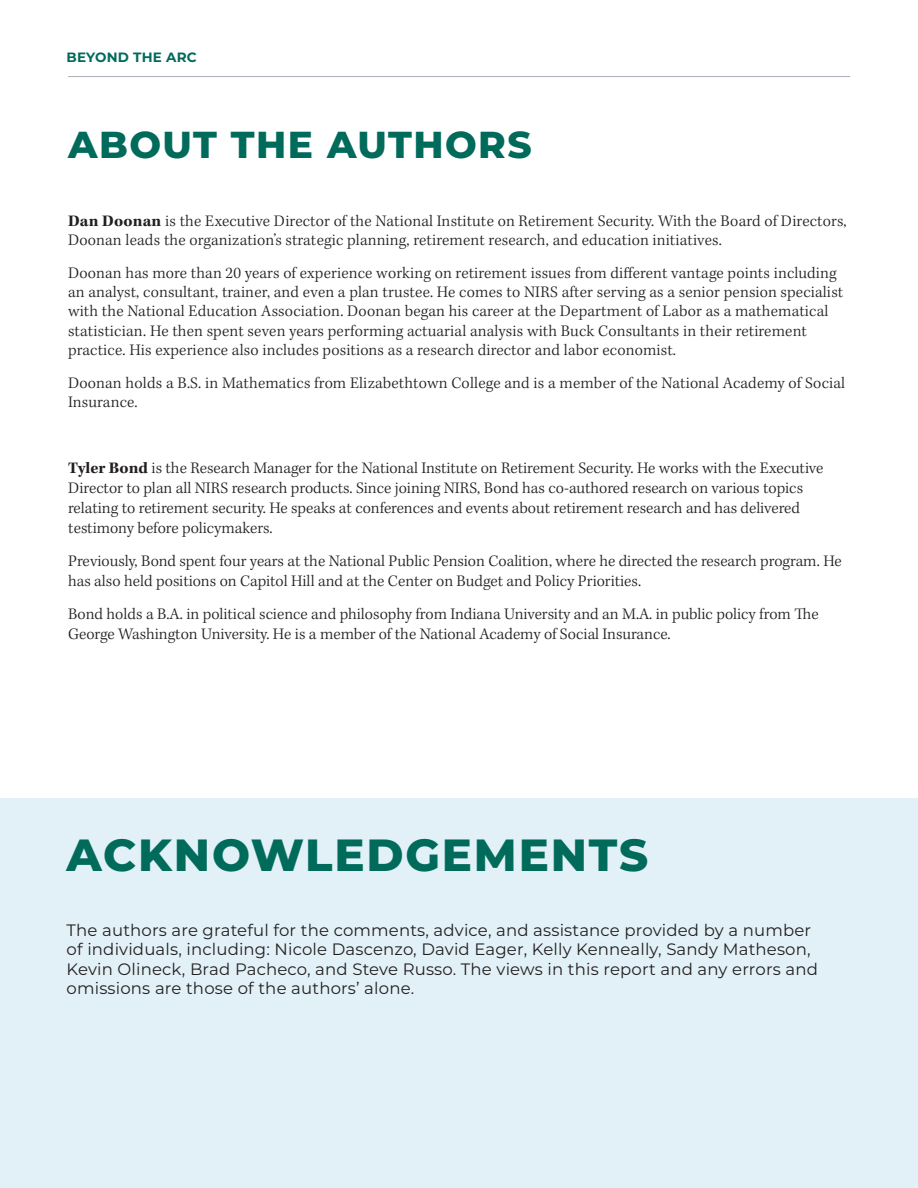
<style>
.page{position:relative;width:918px;height:1188px;background:#fff}
.page>*{position:absolute;margin:0;border:0;box-sizing:border-box;transform-origin:0 0}
.t1{font:800 45px "Montserrat";letter-spacing:.04em;color:#006a5b}
.t2{font:800 37.5px "Montserrat";letter-spacing:.04em;color:#006a5b}
.Paragraph_Style_2{font:300 16.5px/19.2px "Kepler Std";letter-spacing:.005em;color:#231f20}
.Paragraph_Style_2-2{font:16.5px/19.2px "Montserrat";letter-spacing:.01em;color:#231f20}
.t3{font:700 13.5px "Montserrat";letter-spacing:.015em;color:#006a5b}
.s1{font-weight:700}
</style>
<div class="page">
<hr style="left:68px;top:76px;width:782px;height:1px;background:#aaafb5">
<div style="left:0;top:798px;width:918px;height:390px;background:#e2f1f7"></div>
<p class="t3" style="left:67px;top:48px;width:132px">BEYOND THE ARC</p>
<h1 class="t2" style="left:68px;top:117px;width:465px">ABOUT THE AUTHORS</h1>
<p class="Paragraph_Style_2" style="left:68px;top:212px;width:780px"><span class="s1">Dan Doonan</span> is the Executive Director of the National Institute on Retirement Security. With the Board of Directors,<br>Doonan leads the organization’s strategic planning, retirement research, and education initiatives.</p>
<p class="Paragraph_Style_2" style="left:68px;top:264px;width:777px">Doonan has more than 20 years of experience working on retirement issues from different vantage points including an analyst, consultant, trainer, and even a plan trustee. He comes to NIRS after serving as a senior pension specialist with the National Education Association. Doonan began his career at the Department of Labor as a mathematical statistician. He then spent seven years performing actuarial analysis with Buck Consultants in their retirement practice. His experience also includes positions as a research director and labor economist.</p>
<p class="Paragraph_Style_2" style="left:68px;top:374px;width:779px">Doonan holds a B.S. in Mathematics from Elizabethtown College and is a member of the National Academy of Social<br>Insurance.</p>
<p class="Paragraph_Style_2" style="left:68px;top:459px;width:757px;line-height:19.8px"><span class="s1">Tyler Bond</span> is the Research Manager for the National Institute on Retirement Security. He works with the Executive Director to plan all NIRS research products. Since joining NIRS, Bond has co-authored research on various topics relating to retirement security. He speaks at conferences and events about retirement research and has delivered testimony before policymakers.</p>
<p class="Paragraph_Style_2" style="left:68px;top:551px;width:775px;line-height:19.8px">Previously, Bond spent four years at the National Public Pension Coalition, where he directed the research program. He has also held positions on Capitol Hill and at the Center on Budget and Policy Priorities.</p>
<p class="Paragraph_Style_2" style="left:68px;top:605px;width:752px;line-height:19.8px">Bond holds a B.A. in political science and philosophy from Indiana University and an M.A. in public policy from The<br>George Washington University. He is a member of the National Academy of Social Insurance.</p>
<h1 class="t1" style="left:67px;top:822px;width:583px">ACKNOWLEDGEMENTS</h1>
<p class="Paragraph_Style_2-2" style="left:67px;top:920px;width:753px">The authors are grateful for the comments, advice, and assistance provided by a number of individuals, including: Nicole Dascenzo, David Eager, Kelly Kenneally, Sandy Matheson, Kevin Olineck, Brad Pacheco, and Steve Russo. The views in this report and any errors and omissions are those of the authors’ alone.</p>
</div>
